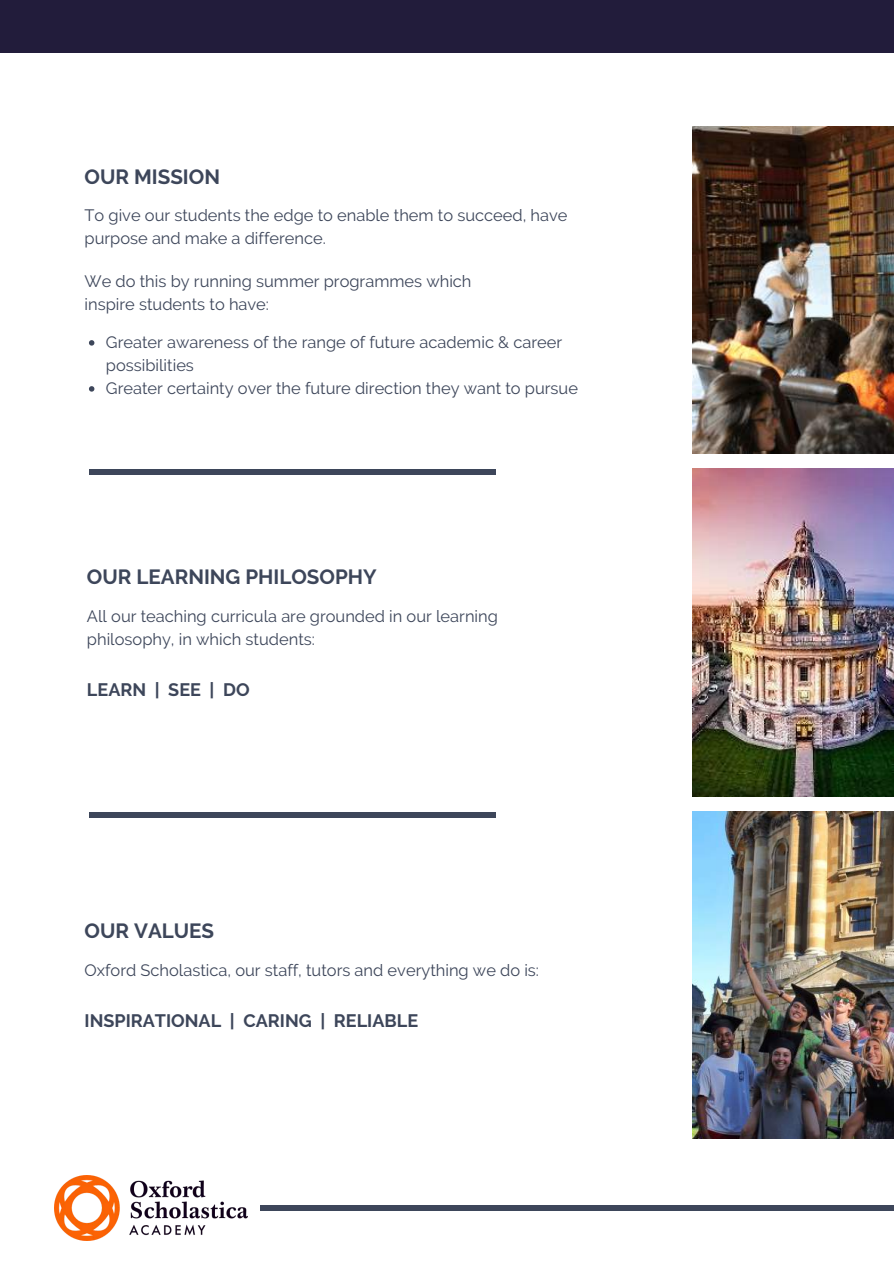
<style>
.page{position:relative;width:894px;height:1264px;background:#fff}
.page>*{position:absolute;margin:0;border:0;box-sizing:border-box;transform-origin:0 0}
.t1{font:700 20.55px "Raleway";color:#3d465a}
.t2{font:700 18px "Raleway";color:#3d465a}
.t3{font:16.5px/23px "Raleway";color:#3d465a}
</style>
<div class="page">
<img style="left:55px;top:1175px;width:192px;height:65px">
<div style="left:260px;top:1204px;width:633px;height:6px;background:#3d465a"></div>
<img style="left:692px;top:126px;width:201px;height:328px">
<img style="left:692px;top:468px;width:201px;height:328px">
<img style="left:692px;top:811px;width:201px;height:327px">
<svg style="left:89px;top:340px;width:5px;height:5px"></svg>
<svg style="left:89px;top:386px;width:5px;height:5px"></svg>
<div style="left:0;top:0;width:893px;height:53px;background:#221c3b"></div>
<div style="left:89px;top:469px;width:407px;height:6px;background:#3d465a"></div>
<div style="left:89px;top:812px;width:407px;height:5px;background:#3d465a"></div>
<p class="t1" style="left:84px;top:165px;width:137px">OUR MISSION</p>
<p class="t3" style="left:84px;top:204px;width:484px">To give our students the edge to enable them to succeed, have purpose and make a difference.</p>
<p class="t3" style="left:84px;top:269px;width:388px">We do this by running summer programmes which inspire students to have:</p>
<p class="t3" style="left:106px;top:330px;width:473px">Greater awareness of the range of future academic &amp; career possibilities<br>Greater certainty over the future direction they want to pursue</p>
<p class="t1" style="left:87px;top:564px;width:291px">OUR LEARNING PHILOSOPHY</p>
<p class="t3" style="left:87px;top:605px;width:412px">All our teaching curricula are grounded in our learning philosophy, in which students:</p>
<p class="t2" style="left:87px;top:679px;width:164px">LEARN | SEE | DO</p>
<p class="t1" style="left:84px;top:918px;width:131px">OUR VALUES</p>
<p class="t3" style="left:84px;top:959px;width:456px">Oxford Scholastica, our staff, tutors and everything we do is:</p>
<p class="t2" style="left:84px;top:1010px;width:335px">INSPIRATIONAL | CARING | RELIABLE</p>
</div>
